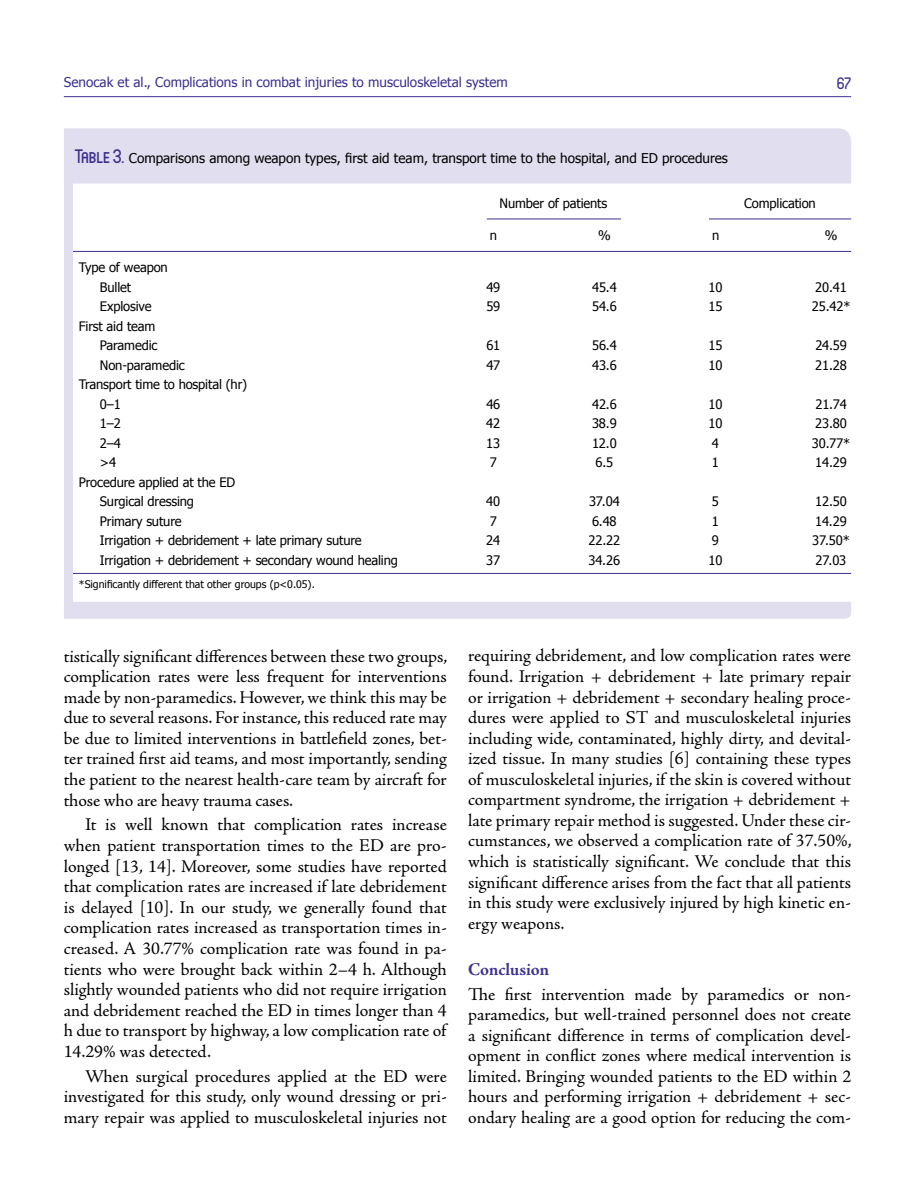
<style>
.page{position:relative;width:915px;height:1191px;background:#fff}
.page>*{position:absolute;margin:0;border:0;box-sizing:border-box;transform-origin:0 0}
.t1{font:18px/20.5px "Adobe Jenson Pro";letter-spacing:-.005em;color:#000;text-align:justify}
.t2{font:700 18px "Adobe Jenson Pro";letter-spacing:-.005em;color:#3c3091}
.t3{font:500 16.5px "Circula";color:#3c3091}
.t4{font:13.5px "Tahoma";color:#000}
.t5{font:13.5px "Tahoma";color:#3c3091}
.t6{font:13.05px/19.5px "Tahoma";letter-spacing:-.01em;color:#000}
.t7{font:10.5px "Tahoma";color:#000}
.s1{font-family:"Circula";font-weight:500;font-size:19.5px;color:#3c3091}
</style>
<div class="page">
<div style="left:64px;top:602px;width:786px;height:17px;background:#e1dfef"></div>
<div style="left:64px;top:128px;width:786px;height:56px;background:#e1dfef"></div>
<hr style="left:64px;top:573px;width:786px;height:1px;background:#3c3091">
<hr style="left:708px;top:219px;width:142px;height:1px;background:#3c3091">
<hr style="left:486px;top:219px;width:134px;height:1px;background:#3c3091">
<hr style="left:64px;top:251px;width:786px;height:1px;background:#3c3091">
<div style="left:64px;top:177px;width:8px;height:433px;background:#e1dfef"></div>
<hr style="left:64px;top:96px;width:786px;height:1px;background:#3c3091">
<p class="t5" style="left:64px;top:73px;width:445px">Senocak et al., Complications in combat injuries to musculoskeletal system</p>
<p class="t3" style="left:836px;top:73px;width:16px">67</p>
<p class="t4" style="left:75px;top:149px;width:654px"><span class="s1">Table 3.</span> Comparisons among weapon types, first aid team, transport time to the hospital, and ED procedures</p>
<p class="t6" style="left:499px;top:192px;width:109px">Number of patients</p>
<p class="t6" style="left:744px;top:192px;width:73px">Complication</p>
<p class="t6" style="left:100px;top:257px;width:69px;text-indent:-21px">Type of weapon<br>Bullet</p>
<p class="t6" style="left:489px;top:225px;width:9px">n</p>
<p class="t6" style="left:598px;top:225px;width:14px">%</p>
<p class="t6" style="left:711px;top:225px;width:9px">n</p>
<p class="t6" style="left:824px;top:225px;width:14px">%</p>
<p class="t6" style="left:486px;top:276px;width:15px">49</p>
<p class="t6" style="left:592px;top:276px;width:26px">45.4</p>
<p class="t6" style="left:708px;top:276px;width:15px">10</p>
<p class="t6" style="left:815px;top:276px;width:33px">20.41</p>
<p class="t6" style="left:100px;top:296px;width:53px">Explosive</p>
<p class="t6" style="left:486px;top:296px;width:15px">59</p>
<p class="t6" style="left:592px;top:296px;width:26px">54.6</p>
<p class="t6" style="left:708px;top:296px;width:15px">15</p>
<p class="t6" style="left:811px;top:296px;width:40px">25.42*</p>
<p class="t6" style="left:79px;top:315px;width:80px;text-align:right">First aid team<br>Paramedic</p>
<p class="t6" style="left:486px;top:335px;width:15px">61</p>
<p class="t6" style="left:592px;top:335px;width:26px">56.4</p>
<p class="t6" style="left:708px;top:335px;width:15px">15</p>
<p class="t6" style="left:815px;top:335px;width:33px">24.59</p>
<p class="t6" style="left:100px;top:354px;width:86px">Non-paramedic</p>
<p class="t6" style="left:486px;top:354px;width:15px">47</p>
<p class="t6" style="left:592px;top:354px;width:26px">43.6</p>
<p class="t6" style="left:708px;top:354px;width:15px">10</p>
<p class="t6" style="left:815px;top:354px;width:33px">21.28</p>
<p class="t6" style="left:100px;top:374px;width:149px;text-indent:-21px">Transport time to hospital (hr)<br>0–1</p>
<p class="t6" style="left:486px;top:393px;width:15px">46</p>
<p class="t6" style="left:592px;top:393px;width:26px">42.6</p>
<p class="t6" style="left:708px;top:393px;width:15px">10</p>
<p class="t6" style="left:815px;top:393px;width:33px">21.74</p>
<p class="t6" style="left:100px;top:413px;width:22px">1–2</p>
<p class="t6" style="left:486px;top:413px;width:15px">42</p>
<p class="t6" style="left:592px;top:413px;width:26px">38.9</p>
<p class="t6" style="left:708px;top:413px;width:15px">10</p>
<p class="t6" style="left:815px;top:413px;width:33px">23.80</p>
<p class="t6" style="left:100px;top:432px;width:22px">2–4</p>
<p class="t6" style="left:486px;top:432px;width:15px">13</p>
<p class="t6" style="left:592px;top:432px;width:26px">12.0</p>
<p class="t6" style="left:711px;top:432px;width:9px">4</p>
<p class="t6" style="left:811px;top:432px;width:40px">30.77*</p>
<p class="t6" style="left:100px;top:452px;width:18px">&gt;4</p>
<p class="t6" style="left:489px;top:452px;width:9px">7</p>
<p class="t6" style="left:595px;top:452px;width:19px">6.5</p>
<p class="t6" style="left:711px;top:452px;width:9px">1</p>
<p class="t6" style="left:815px;top:452px;width:33px">14.29</p>
<p class="t6" style="left:100px;top:471px;width:137px;text-indent:-21px">Procedure applied at the ED<br>Surgical dressing</p>
<p class="t6" style="left:486px;top:491px;width:15px">40</p>
<p class="t6" style="left:589px;top:491px;width:32px">37.04</p>
<p class="t6" style="left:711px;top:491px;width:9px">5</p>
<p class="t6" style="left:814px;top:491px;width:33px">12.50</p>
<p class="t6" style="left:100px;top:510px;width:83px">Primary suture</p>
<p class="t6" style="left:489px;top:510px;width:9px">7</p>
<p class="t6" style="left:591px;top:510px;width:26px">6.48</p>
<p class="t6" style="left:711px;top:510px;width:9px">1</p>
<p class="t6" style="left:815px;top:510px;width:33px">14.29</p>
<p class="t6" style="left:100px;top:530px;width:263px">Irrigation + debridement + late primary suture</p>
<p class="t6" style="left:486px;top:530px;width:15px">24</p>
<p class="t6" style="left:588px;top:530px;width:33px">22.22</p>
<p class="t6" style="left:711px;top:530px;width:9px">9</p>
<p class="t6" style="left:811px;top:530px;width:39px">37.50*</p>
<p class="t6" style="left:100px;top:549px;width:299px">Irrigation + debridement + secondary wound healing</p>
<p class="t6" style="left:486px;top:549px;width:15px">37</p>
<p class="t6" style="left:588px;top:549px;width:33px">34.26</p>
<p class="t6" style="left:708px;top:549px;width:15px">10</p>
<p class="t6" style="left:815px;top:549px;width:32px">27.03</p>
<p class="t7" style="left:79px;top:577px;width:237px">*Significantly different that other groups (p&lt;0.05).</p>
<p class="t1" style="left:64px;top:646px;width:385px">tistically significant differences between these two groups, complication rates were less frequent for interventions made by non-paramedics. However, we think this may be due to several reasons. For instance, this reduced rate may be due to limited interventions in battlefield zones, bet&shy;ter trained first aid teams, and most importantly, sending the patient to the nearest health-care team by aircraft for those who are heavy trauma cases.</p>
<p class="t1" style="left:64px;top:815px;width:384px;text-indent:21px">It is well known that complication rates increase when patient transportation times to the ED are pro&shy;longed [13, 14]. Moreover, some studies have reported that complication rates are increased if late debridement is delayed [10]. In our study, we generally found that complication rates increased as transportation times in&shy;creased. A 30.77% complication rate was found in pa&shy;tients who were brought back within 2–4 h. Although slightly wounded patients who did not require irrigation and debridement reached the ED in times longer than 4 h due to transport by highway, a low complication rate of 14.29% was detected.</p>
<p class="t1" style="left:64px;top:1066px;width:384px;text-indent:21px">When surgical procedures applied at the ED were investigated for this study, only wound dressing or pri&shy;mary repair was applied to musculoskeletal injuries not</p>
<p class="t1" style="left:468px;top:646px;width:385px">requiring debridement, and low complication rates were found. Irrigation + debridement + late primary repair or irrigation + debridement + secondary healing proce&shy;dures were applied to ST and musculoskeletal injuries including wide, contaminated, highly dirty, and devital&shy;ized tissue. In many studies [6] containing these types of musculoskeletal injuries, if the skin is covered without compartment syndrome, the irrigation + debridement + late primary repair method is suggested. Under these cir&shy;cumstances, we observed a complication rate of 37.50%, which is statistically significant. We conclude that this significant difference arises from the fact that all patients in this study were exclusively injured by high kinetic en&shy;ergy weapons.</p>
<p class="t2" style="left:468px;top:959px;width:82px">Conclusion</p>
<p class="t1" style="left:468px;top:984px;width:384px">The first intervention made by paramedics or non&shy;paramedics, but well-trained personnel does not create a significant difference in terms of complication devel&shy;opment in conflict zones where medical intervention is limited. Bringing wounded patients to the ED within 2 hours and performing irrigation + debridement + sec&shy;ondary healing are a good option for reducing the com-</p>
</div>
